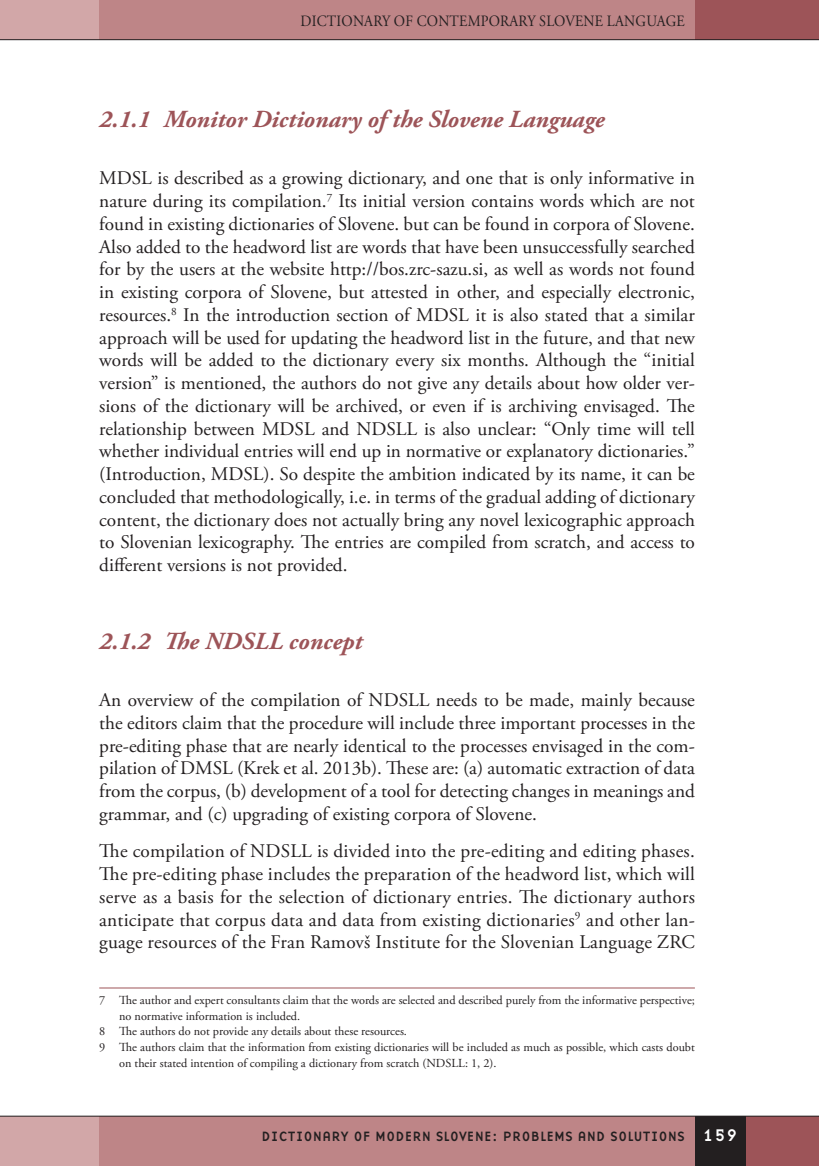
<style>
.page{position:relative;width:819px;height:1166px;background:#fff}
.page>*{position:absolute;margin:0;border:0;box-sizing:border-box;transform-origin:0 0}
.R_Naslov_-_Tretja_ra{font:italic 700 24.5px "Adobe Garamond Pro";color:#9d5458}
.t1{font:19.25px/22.8px "Adobe Garamond Pro";color:#231f20;text-align:justify}
.t2{font:17.5px "Base Nine";color:#fff}
.t3{font:15.75px "Adobe Garamond Pro";letter-spacing:.015em;color:#231f20;scale:.9 1}
.t4{font:14px "Base Nine";color:#231f20}
.opombe{font:12.25px/15.8px "Adobe Garamond Pro";color:#231f20}
</style>
<div class="page">
<div style="left:99px;top:0;width:596px;height:40px;background:#be8587"></div>
<div style="left:74px;top:1116px;width:620px;height:50px;background:#be8587"></div>
<div style="left:0;top:1116px;width:99px;height:50px;background:#d2a7a8"></div>
<div style="left:0;top:0;width:99px;height:40px;background:#d2a7a8"></div>
<div style="left:745px;top:1116px;width:74px;height:50px;background:#9d5458"></div>
<div style="left:694px;top:1116px;width:51px;height:50px;background:#231f20"></div>
<div style="left:694px;top:0;width:125px;height:40px;background:#9d5458"></div>
<hr style="left:0;top:39px;width:819px;height:1px;background:#231f20">
<hr style="left:0;top:1116px;width:819px;height:1px;background:#231f20">
<hr style="left:99px;top:987px;width:595px;height:1px;background:#9d5458">
<p class="t3" style="left:300px;top:11px;width:428px">DICTIONARY OF CONTEMPORARY SLOVENE LANGUAGE</p>
<p class="R_Naslov_-_Tretja_ra" style="left:99px;top:105px;width:507px">2.1.1 Monitor Dictionary of the Slovene Language</p>
<p class="t1" style="left:99px;top:168px;width:597px">MDSL is described as a growing dictionary, and one that is only informative in nature during its compilation.<sup>7</sup> Its initial version contains words which are not found in existing dictionaries of Slovene. but can be found in corpora of Slovene.<br>Also added to the headword list are words that have been unsuccessfully searched for by the users at the website http://bos.zrc-sazu.si, as well as words not found in existing corpora of Slovene, but attested in other, and especially electronic, resources.<sup>8</sup> In the introduction section of MDSL it is also stated that a similar approach will be used for updating the headword list in the future, and that new words will be added to the dictionary every six months. Although the “initial version” is mentioned, the authors do not give any details about how older ver&shy;sions of the dictionary will be archived, or even if is archiving envisaged. The relationship between MDSL and NDSLL is also unclear: “Only time will tell whether individual entries will end up in normative or explanatory dictionaries.” (Introduction, MDSL). So despite the ambition indicated by its name, it can be concluded that methodologically, i.e. in terms of the gradual adding of dictionary content, the dictionary does not actually bring any novel lexicographic approach to Slovenian lexicography. The entries are compiled from scratch, and access to different versions is not provided.</p>
<p class="R_Naslov_-_Tretja_ra" style="left:99px;top:627px;width:265px">2.1.2 The NDSLL concept</p>
<p class="t1" style="left:99px;top:689px;width:597px">An overview of the compilation of NDSLL needs to be made, mainly because the editors claim that the procedure will include three important processes in the pre-editing phase that are nearly identical to the processes envisaged in the com&shy;pilation of DMSL (Krek et al. 2013b). These are: (a) automatic extraction of data from the corpus, (b) development of a tool for detecting changes in meanings and grammar, and (c) upgrading of existing corpora of Slovene.</p>
<p class="t1" style="left:99px;top:841px;width:597px">The compilation of NDSLL is divided into the pre-editing and editing phases.<br>The pre-editing phase includes the preparation of the headword list, which will serve as a basis for the selection of dictionary entries. The dictionary authors anticipate that corpus data and data from existing dictionaries<sup>9</sup> and other lan&shy;guage resources of the Fran Ramovš Institute for the Slovenian Language ZRC</p>
<p class="opombe" style="left:119px;top:992px;width:577px;text-indent:-20px">7 The author and expert consultants claim that the words are selected and described purely from the informative perspective; no normative information is included.</p>
<p class="opombe" style="left:99px;top:1024px;width:309px">8 The authors do not provide any details about these resources.</p>
<p class="opombe" style="left:119px;top:1039px;width:577px;text-indent:-20px">9 The authors claim that the information from existing dictionaries will be included as much as possible, which casts doubt on their stated intention of compiling a dictionary from scratch (NDSLL: 1, 2).</p>
<p class="t4" style="left:261px;top:1126px;width:425px">DICTIONARY OF MODERN SLOVENE: PROBLEMS AND SOLUTIONS</p>
<p class="t2" style="left:702px;top:1123px;width:37px">159</p>
</div>
